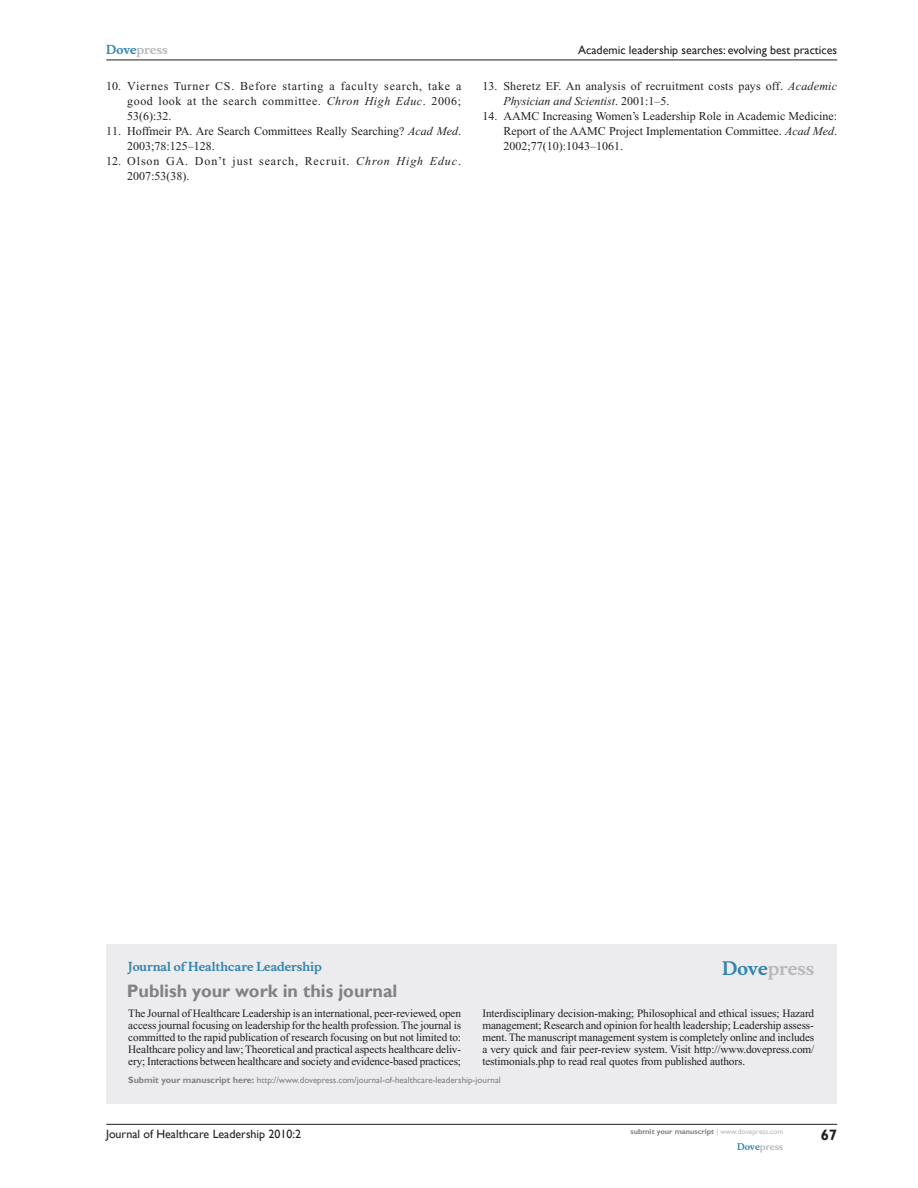
<style>
.page{position:relative;width:918px;height:1188px;background:#fff}
.page>*{position:absolute;margin:0;border:0;box-sizing:border-box;transform-origin:0 0}
.t1{font:700 18px "Gill Sans";color:#808285}
.t2{font:700 18px "Musee";color:#b8b9bc}
.t3{font:700 15px "Gill Sans";color:#231f20}
.t4{font:12px/15px "Times New Roman";color:#231f20;text-align:justify}
.t5{font:12px/15px "Times New Roman";letter-spacing:.02em;color:#231f20}
.t6{font:12px "Gill Sans";color:#231f20}
.t7{font:12px/15px "Times New Roman";letter-spacing:.075em;color:#231f20}
.t8{font:700 12px "Musee";color:#3485ae}
.t9{font:700 12px "Musee";color:#b8b9bc}
.t10{font:11.25px/12px "Times New Roman";letter-spacing:-.015em;color:#231f20;text-align:justify}
.t11{font:9px "Gill Sans";color:#808285}
.t12{font:700 9px "Musee";color:#b8b9bc}
.t13{font:700 7.5px "Gill Sans";color:#808285}
.s1{color:#3485ae}
.s2{font-style:italic}
.s3{font-weight:700}
.s4{font-weight:400;color:#b8b9bc}
</style>
<div class="page">
<div style="left:106px;top:944px;width:731px;height:159px;background:#ececee"></div>
<hr style="left:106px;top:1124px;width:731px;height:1px;background:#231f20">
<hr style="left:106px;top:60px;width:731px;height:1px;background:#231f20">
<p class="t9" style="left:106px;top:43px;width:63px"><span class="s1">Dove</span>press</p>
<p class="t4" style="left:127px;top:79px;width:336px;text-indent:-21px">10. Viernes Turner CS. Before starting a faculty search, take a good look at the search committee. <span class="s2">Chron High Educ</span>. 2006; 53(6):32.</p>
<p class="t4" style="left:127px;top:124px;width:335px;text-indent:-21px">11. Hoffmeir PA. Are Search Committees Really Searching? <span class="s2">Acad Med</span>.<br>2003;78:125–128.</p>
<p class="t7" style="left:127px;top:154px;width:335px;text-indent:-21px">12. Olson GA. Don’t just search, Recruit. <span class="s2">Chron High Educ</span>.<br>2007:53(38).</p>
<p class="t6" style="left:578px;top:43px;width:261px">Academic leadership searches: evolving best practices</p>
<p class="t5" style="left:503px;top:79px;width:335px;text-indent:-21px">13. Sheretz EF. An analysis of recruitment costs pays off. <span class="s2">Academic<br>Physician and Scientist</span>. 2001:1–5.</p>
<p class="t4" style="left:503px;top:109px;width:335px;text-indent:-21px">14. AAMC Increasing Women’s Leadership Role in Academic Medicine:<br>Report of the AAMC Project Implementation Committee. <span class="s2">Acad Med</span>.<br>2002;77(10):1043–1061.</p>
<p class="t8" style="left:128px;top:959px;width:195px">Journal of Healthcare Leadership</p>
<h1 class="t1" style="left:127px;top:980px;width:272px">Publish your work in this journal</h1>
<h1 class="t2" style="left:722px;top:958px;width:94px"><span class="s1">Dove</span>press</h1>
<p class="t10" style="left:128px;top:1007px;width:334px">The Journal of Healthcare Leadership is an international, peer-reviewed, open access journal focusing on leadership for the health profession. The journal is committed to the rapid publication of research focusing on but not limited to:<br>Healthcare policy and law; Theoretical and practical aspects healthcare deliv&shy;ery; Interactions between healthcare and society and evidence-based practices;</p>
<p class="t10" style="left:482px;top:1007px;width:333px">Interdisciplinary decision-making; Philosophical and ethical issues; Hazard management; Research and opinion for health leadership; Leadership assess&shy;ment. The manuscript management system is completely online and includes a very quick and fair peer-review system. Visit http://www.dovepress.com/ testimonials.php to read real quotes from published authors.</p>
<p class="t11" style="left:128px;top:1075px;width:374px"><span class="s3">Submit your manuscript here:</span> http://www.dovepress.com/journal-of-healthcare-leadership-journal</p>
<p class="t6" style="left:106px;top:1127px;width:196px">Journal of Healthcare Leadership 2010:2</p>
<p class="t13" style="left:631px;top:1127px;width:154px">submit your manuscript <span class="s4">| www.dovepress.com</span></p>
<p class="t12" style="left:737px;top:1141px;width:48px"><span class="s1">Dove</span>press</p>
<h2 class="t3" style="left:821px;top:1126px;width:18px">67</h2>
</div>
